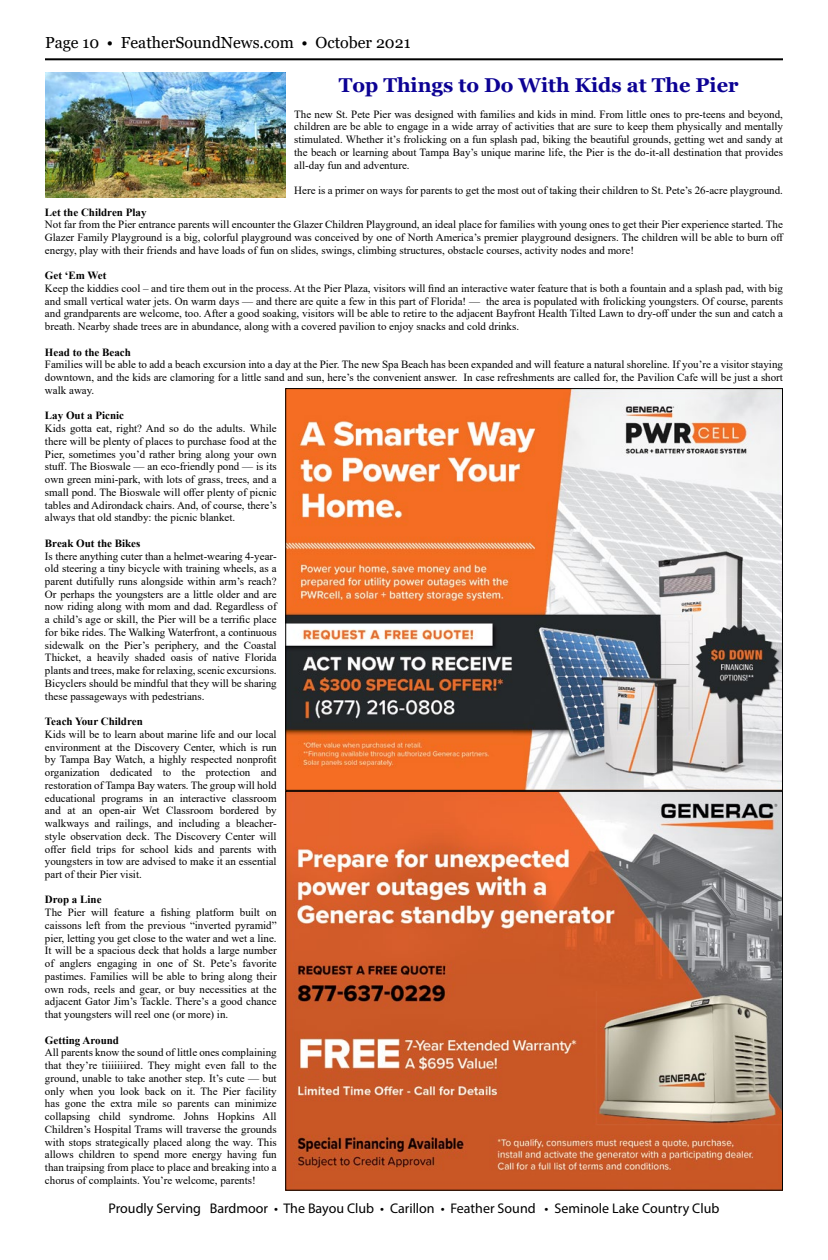
<style>
.page{position:relative;width:828px;height:1260px;background:#fff}
.page>*{position:absolute;margin:0;border:0;box-sizing:border-box;transform-origin:0 0}
.t1{font:700 20px "Georgia";color:#0c0294}
.t2{font:16px "Georgia";color:#000}
.t3{font:14px "Myriad Pro";color:#000}
.t4{font:11px/12.7px "Times New Roman";color:#000;text-align:justify}
.t5{font:700 11px "Times New Roman";color:#000}
</style>
<div class="page">
<hr style="left:45px;top:58px;width:738px;height:2px;background:#000">
<img style="left:287px;top:390px;width:494px;height:799px">
<img style="left:45px;top:72px;width:240px;height:126px">
<h2 class="t2" style="left:45px;top:33px;width:367px">Page 10 • FeatherSoundNews.com • October 2021</h2>
<h1 class="t1" style="left:339px;top:72px;width:401px">Top Things to Do With Kids at The Pier</h1>
<p class="t4" style="left:294px;top:107px;width:490px">The new St. Pete Pier was designed with families and kids in mind. From little ones to pre-teens and beyond, children are be able to engage in a wide array of activities that are sure to keep them physically and mentally stimulated. Whether it’s frolicking on a fun splash pad, biking the beautiful grounds, getting wet and sandy at the beach or learning about Tampa Bay’s unique marine life, the Pier is the do-it-all destination that provides all-day fun and adventure.</p>
<p class="t4" style="left:294px;top:184px;width:490px">Here is a primer on ways for parents to get the most out of taking their children to St. Pete’s 26-acre playground.</p>
<p class="t5" style="left:45px;top:204px;width:103px">Let the Children Play</p>
<p class="t4" style="left:45px;top:218px;width:740px">Not far from the Pier entrance parents will encounter the Glazer Children Playground, an ideal place for families with young ones to get their Pier experience started. The Glazer Family Playground is a big, colorful playground was conceived by one of North America’s premier playground designers. The children will be able to burn off energy, play with their friends and have loads of fun on slides, swings, climbing structures, obstacle courses, activity nodes and more!</p>
<p class="t5" style="left:45px;top:268px;width:63px">Get ‘Em Wet</p>
<p class="t4" style="left:45px;top:282px;width:740px">Keep the kiddies cool – and tire them out in the process. At the Pier Plaza, visitors will find an interactive water feature that is both a fountain and a splash pad, with big and small vertical water jets. On warm days — and there are quite a few in this part of Florida! — the area is populated with frolicking youngsters. Of course, parents and grandparents are welcome, too. After a good soaking, visitors will be able to retire to the adjacent Bayfront Health Tilted Lawn to dry-off under the sun and catch a breath. Nearby shade trees are in abundance, along with a covered pavilion to enjoy snacks and cold drinks.</p>
<p class="t5" style="left:45px;top:344px;width:87px">Head to the Beach</p>
<p class="t4" style="left:45px;top:358px;width:740px">Families will be able to add a beach excursion into a day at the Pier. The new Spa Beach has been expanded and will feature a natural shoreline. If you’re a visitor staying downtown, and the kids are clamoring for a little sand and sun, here’s the convenient answer. In case refreshments are called for, the Pavilion Cafe will be just a short walk away.</p>
<p class="t5" style="left:45px;top:408px;width:81px">Lay Out a Picnic</p>
<p class="t4" style="left:45px;top:422px;width:233px">Kids gotta eat, right? And so do the adults. While there will be plenty of places to purchase food at the Pier, sometimes you’d rather bring along your own stuff. The Bioswale — an eco-friendly pond — is its own green mini-park, with lots of grass, trees, and a small pond. The Bioswale will offer plenty of picnic tables and Adirondack chairs. And, of course, there’s always that old standby: the picnic blanket.</p>
<p class="t5" style="left:45px;top:535px;width:97px">Break Out the Bikes</p>
<p class="t4" style="left:45px;top:549px;width:233px">Is there anything cuter than a helmet-wearing 4-year&shy;old steering a tiny bicycle with training wheels, as a parent dutifully runs alongside within arm’s reach?<br>Or perhaps the youngsters are a little older and are now riding along with mom and dad. Regardless of a child’s age or skill, the Pier will be a terrific place for bike rides. The Walking Waterfront, a continuous sidewalk on the Pier’s periphery, and the Coastal Thicket, a heavily shaded oasis of native Florida plants and trees, make for relaxing, scenic excursions.<br>Bicyclers should be mindful that they will be sharing these passageways with pedestrians.</p>
<p class="t5" style="left:45px;top:714px;width:99px">Teach Your Children</p>
<p class="t4" style="left:45px;top:728px;width:233px">Kids will be to learn about marine life and our local environment at the Discovery Center, which is run by Tampa Bay Watch, a highly respected nonprofit organization dedicated to the protection and restoration of Tampa Bay waters. The group will hold educational programs in an interactive classroom and at an open-air Wet Classroom bordered by walkways and railings, and including a bleacher&shy;style observation deck. The Discovery Center will offer field trips for school kids and parents with youngsters in tow are advised to make it an essential part of their Pier visit.</p>
<p class="t5" style="left:45px;top:892px;width:58px">Drop a Line</p>
<p class="t4" style="left:45px;top:906px;width:233px">The Pier will feature a fishing platform built on caissons left from the previous “inverted pyramid” pier, letting you get close to the water and wet a line.<br>It will be a spacious deck that holds a large number of anglers engaging in one of St. Pete’s favorite pastimes. Families will be able to bring along their own rods, reels and gear, or buy necessities at the adjacent Gator Jim’s Tackle. There’s a good chance that youngsters will reel one (or more) in.</p>
<p class="t5" style="left:45px;top:1032px;width:76px">Getting Around</p>
<p class="t4" style="left:45px;top:1046px;width:233px">All parents know the sound of little ones complaining that they’re tiiiiiiired. They might even fall to the ground, unable to take another step. It’s cute — but only when you look back on it. The Pier facility has gone the extra mile so parents can minimize collapsing child syndrome. Johns Hopkins All Children’s Hospital Trams will traverse the grounds with stops strategically placed along the way. This allows children to spend more energy having fun than traipsing from place to place and breaking into a chorus of complaints. You’re welcome, parents!</p>
<p class="t3" style="left:109px;top:1199px;width:612px">Proudly Serving Bardmoor • The Bayou Club • Carillon • Feather Sound • Seminole Lake Country Club</p>
</div>
